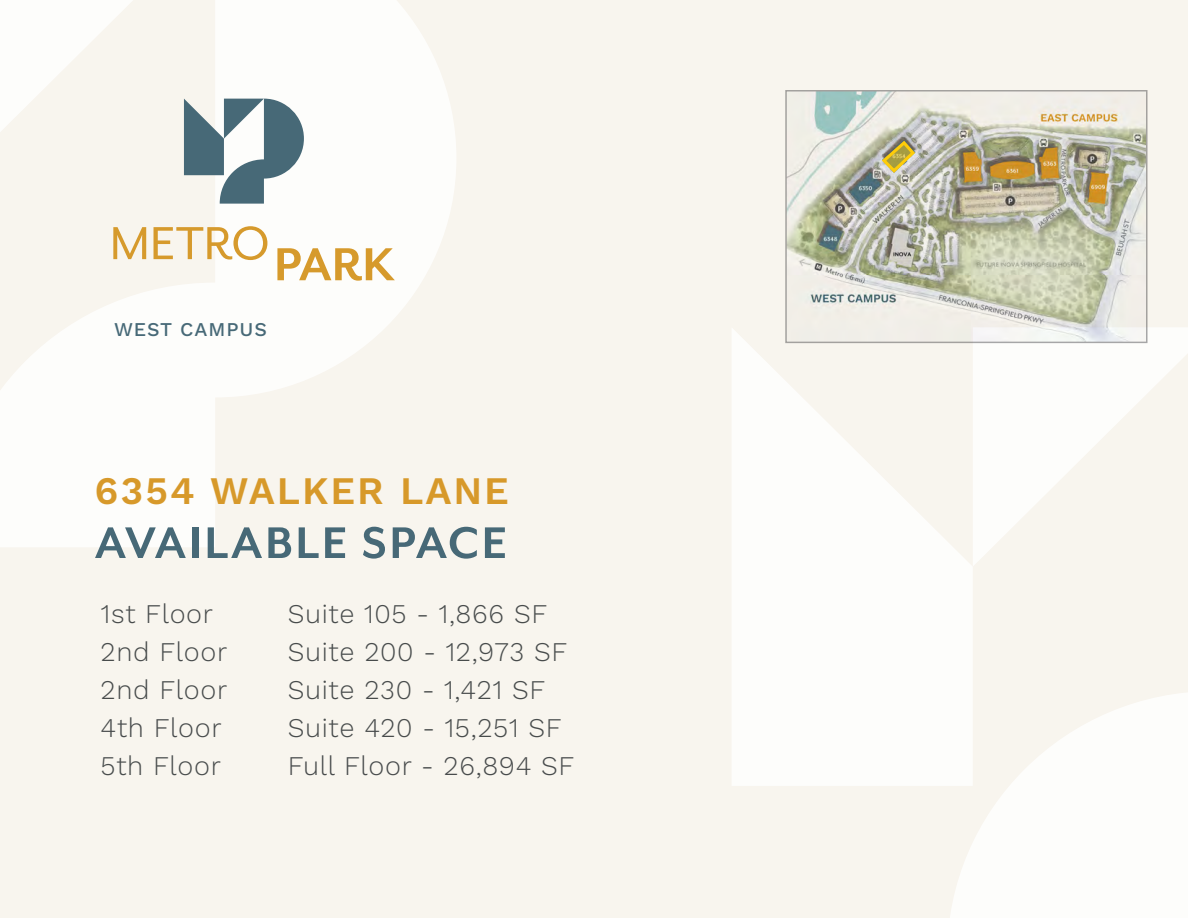
<style>
.page{position:relative;width:1188px;height:918px;background:#f8f5ee}
.page>*{position:absolute;margin:0;border:0;box-sizing:border-box;transform-origin:0 0}
.t1{font:700 51px "Mr Eaves San OT";letter-spacing:.05em;color:#476977}
.t2{font:600 39px "Work Sans";letter-spacing:.05em;color:#d7992a}
.t3{font:300 27px "Work Sans";letter-spacing:.025em;color:#484c4c}
.t4{font:300 27px "Work Sans";letter-spacing:.025em;color:#484b4c}
.t5{font:300 27px "Work Sans";letter-spacing:.025em;color:#494d4d}
.t6{font:500 19.5px "Work Sans";letter-spacing:.05em;color:#476977}
</style>
<div class="page">
<svg style="left:732px;top:329px;width:215px;height:457px;fill:#fdfdfb"></svg>
<svg style="left:947px;top:328px;width:241px;height:590px;fill:#fdfdfb"></svg>
<svg style="left:0;top:0;width:456px;height:547px;fill:#fdfdfb"></svg>
<svg style="left:113px;top:227px;width:33px;height:32px"></svg>
<svg style="left:154px;top:226px;width:113px;height:34px"></svg>
<svg style="left:277px;top:248px;width:118px;height:33px"></svg>
<svg style="left:0;top:0;width:304px;height:204px"></svg>
<img style="left:788px;top:93px;width:357px;height:247px">
<div style="left:785px;top:90px;width:363px;height:253px;border:2px solid #a8a8aa"></div>
<svg style="left:880px;top:139px;width:37px;height:36px"></svg>
<p class="t6" style="left:114px;top:318px;width:155px">WEST CAMPUS</p>
<h2 class="t2" style="left:95px;top:468px;width:416px">6354 WALKER LANE</h2>
<h1 class="t1" style="left:95px;top:514px;width:414px">AVAILABLE SPACE</h1>
<p class="t3" style="left:101px;top:598px;width:114px">1st Floor</p>
<p class="t3" style="left:288px;top:598px;width:261px">Suite 105 - 1,866 SF</p>
<p class="t3" style="left:101px;top:636px;width:128px">2nd Floor</p>
<p class="t3" style="left:288px;top:636px;width:281px">Suite 200 - 12,973 SF</p>
<p class="t3" style="left:101px;top:674px;width:128px">2nd Floor</p>
<p class="t3" style="left:288px;top:674px;width:259px">Suite 230 - 1,421 SF</p>
<p class="t4" style="left:101px;top:712px;width:123px">4th Floor</p>
<p class="t3" style="left:288px;top:712px;width:275px">Suite 420 - 15,251 SF</p>
<p class="t5" style="left:101px;top:750px;width:122px">5th Floor</p>
<p class="t4" style="left:288px;top:750px;width:288px">Full Floor - 26,894 SF</p>
</div>
